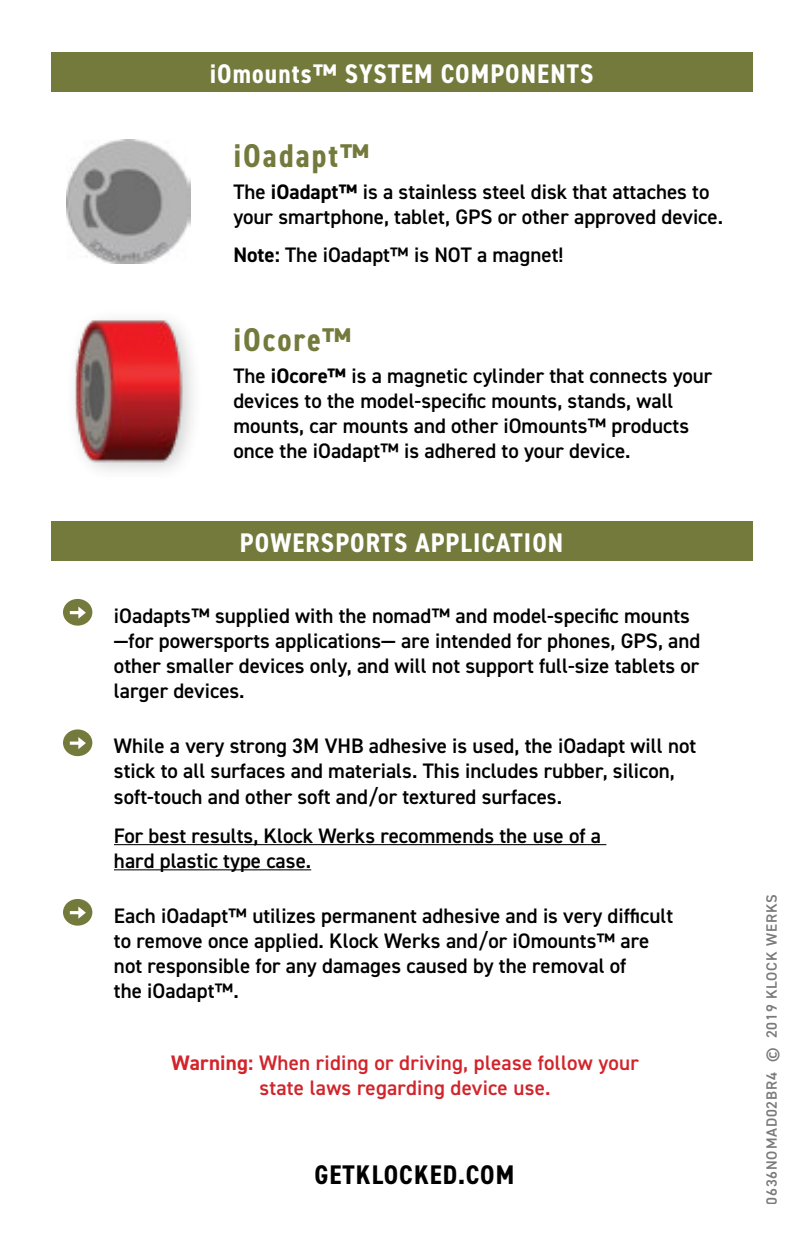
<style>
.page{position:relative;width:810px;height:1242px;background:#fff}
.page>*{position:absolute;margin:0;border:0;box-sizing:border-box;transform-origin:0 0}
.t1{font:700 condensed 33px "DIN2014";letter-spacing:.06em;color:#747a3c}
.t2{font:700 condensed 27px "DIN2014";letter-spacing:.04em;color:#fff}
.t3{font:700 condensed 27px "DIN2014";letter-spacing:.04em;color:#000}
.t4{font:600 21px/25.2px "DIN2014";color:#000}
.t5{font:600 21px/25.2px "DIN2014";letter-spacing:.01em;color:#d1242b;text-align:center}
.t6{font:600 15px "DIN2014";letter-spacing:.055em;color:#58595b}
.s1{font-weight:700}
</style>
<div class="page">
<div style="left:51px;top:52px;width:702px;height:40px;background:#747a3c"></div>
<div style="left:51px;top:522px;width:702px;height:39px;background:#747a3c"></div>
<img style="left:76px;top:319px;width:117px;height:152px">
<img style="left:66px;top:140px;width:124px;height:124px">
<hr style="left:114px;top:844px;width:492px;height:1px;background:#000">
<hr style="left:114px;top:869px;width:197px;height:1px;background:#000">
<div style="left:63px;top:599px;width:29px;height:27px;background:#747a3c;border-radius:50%"></div>
<svg style="left:70px;top:607px;width:16px;height:12px"></svg>
<div style="left:63px;top:729px;width:29px;height:27px;background:#747a3c;border-radius:50%"></div>
<svg style="left:70px;top:737px;width:16px;height:12px"></svg>
<div style="left:63px;top:899px;width:29px;height:27px;background:#747a3c;border-radius:50%"></div>
<svg style="left:70px;top:907px;width:16px;height:12px"></svg>
<p class="t2" style="left:210px;top:56px;width:385px">iOmounts™ SYSTEM COMPONENTS</p>
<h1 class="t1" style="left:233px;top:134px;width:138px">iOadapt™</h1>
<p class="t4" style="left:233px;top:179px;width:491px">The <span class="s1">iOadapt™</span> is a stainless steel disk that attaches to your smartphone, tablet, GPS or other approved device.</p>
<p class="t4" style="left:233px;top:242px;width:332px"><span class="s1">Note:</span> The iOadapt™ is NOT a magnet!</p>
<h1 class="t1" style="left:233px;top:318px;width:120px">iOcore™</h1>
<p class="t4" style="left:233px;top:362px;width:481px">The <span class="s1">iOcore™</span> is a magnetic cylinder that connects your devices to the model-specific mounts, stands, wall mounts, car mounts and other iOmounts™ products once the iOadapt™ is adhered to your device.</p>
<p class="t2" style="left:240px;top:525px;width:325px">POWERSPORTS APPLICATION</p>
<p class="t4" style="left:114px;top:602px;width:588px">iOadapts™ supplied with the nomad™ and model-specific mounts —for powersports applications— are intended for phones, GPS, and other smaller devices only, and will not support full-size tablets or larger devices.</p>
<p class="t4" style="left:114px;top:733px;width:584px">While a very strong 3M VHB adhesive is used, the iOadapt will not stick to all surfaces and materials. This includes rubber, silicon, soft-touch and other soft and/or textured surfaces.</p>
<p class="t4" style="left:114px;top:822px;width:489px">For best results, Klock Werks recommends the use of a hard plastic type case.</p>
<p class="t4" style="left:114px;top:902px;width:561px">Each iOadapt™ utilizes permanent adhesive and is very difficult to remove once applied. Klock Werks and/or iOmounts™ are not responsible for any damages caused by the removal of<br>the iOadapt™.</p>
<p class="t5" style="left:171px;top:1050px;width:469px"><span class="s1">Warning:</span> When riding or driving, please follow your state laws regarding device use.</p>
<p class="t3" style="left:314px;top:1157px;width:201px">GETKLOCKED.COM</p>
<p class="t6" style="left:762px;top:1205px;width:312px;rotate:-90deg">0636NOMAD02BR4 © 2019 KLOCK WERKS</p>
</div>
